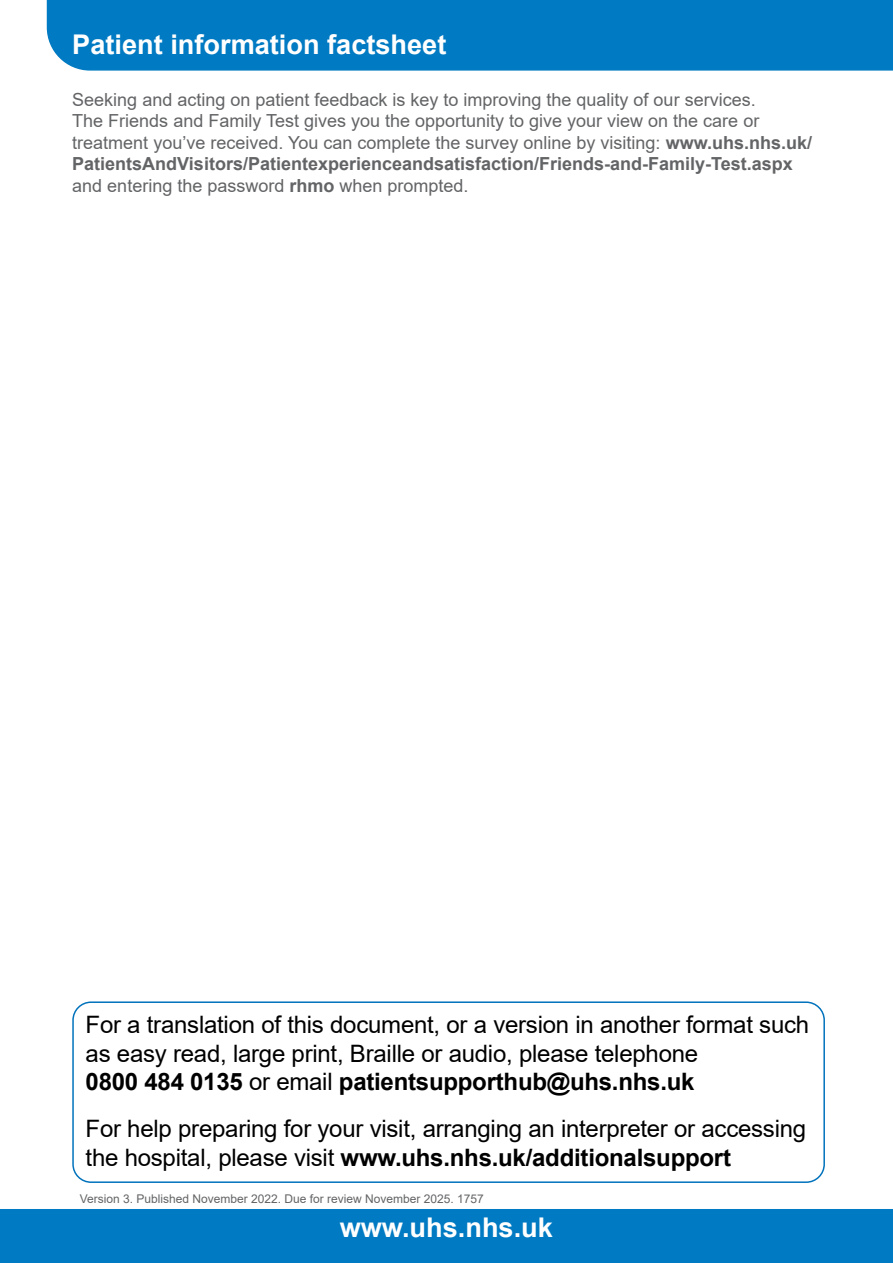
<style>
.page{position:relative;width:893px;height:1263px;background:#fff}
.page>*{position:absolute;margin:0;border:0;box-sizing:border-box;transform-origin:0 0}
.t1{font:700 27.15px "Arial";color:#fff}
.t2{font:24px/28.8px "Arial";letter-spacing:-.01em;color:#000}
.t3{font:18px/21.6px "Arial";color:#636466}
.t4{font:12px "Arial";color:#636466}
.s1{font-weight:700}
</style>
<div class="page">
<div style="left:0;top:1209px;width:893px;height:54px;background:#007ac2"></div>
<div style="left:46px;top:0;width:847px;height:71px;background:#007ac2"></div>
<div style="left:72px;top:1001px;width:753px;height:182px;border:2px solid #0072bc;border-radius:18px"></div>
<h1 class="t1" style="left:72px;top:25px;width:376px">Patient information factsheet</h1>
<p class="t3" style="left:72px;top:88px;width:741px">Seeking and acting on patient feedback is key to improving the quality of our services.<br>The Friends and Family Test gives you the opportunity to give your view on the care or treatment you’ve received. You can complete the survey online by visiting: <span class="s1">www.uhs.nhs.uk/ PatientsAndVisitors/Patientexperienceandsatisfaction/Friends-and-Family-Test.aspx </span>and entering the password <span class="s1">rhmo</span> when prompted.</p>
<h2 class="t2" style="left:86px;top:1010px;width:725px">For a translation of this document, or a version in another format such as easy read, large print, Braille or audio, please telephone<br><span class="s1">0800 484 0135</span> or email <span class="s1">patientsupporthub@uhs.nhs.uk</span></h2>
<h2 class="t2" style="left:86px;top:1114px;width:722px">For help preparing for your visit, arranging an interpreter or accessing the hospital, please visit <span class="s1">www.uhs.nhs.uk/additionalsupport</span></h2>
<p class="t4" style="left:80px;top:1190px;width:406px">Version 3. Published November 2022. Due for review November 2025. 1757</p>
<h1 class="t1" style="left:340px;top:1208px;width:215px">www.uhs.nhs.uk</h1>
</div>
